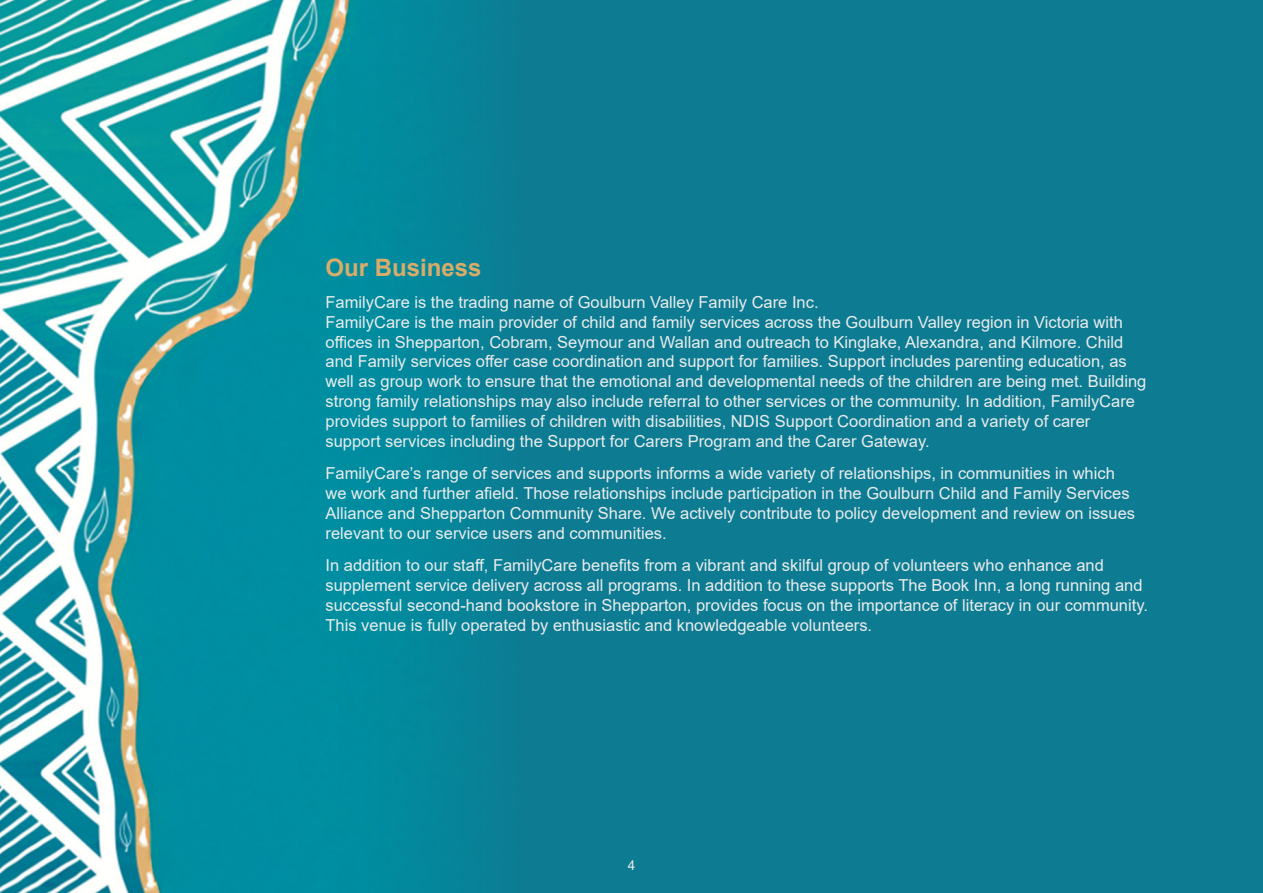
<style>
.page{position:relative;width:1263px;height:893px;background:#0d7c93}
.page>*{position:absolute;margin:0;border:0;box-sizing:border-box;transform-origin:0 0}
.t1{font:700 24px "Arial";color:#d9ac69}
.t2{font:16.5px/19.8px "Arial";color:#eaeceb}
.t3{font:13.5px "Arial";color:#eaeceb}
</style>
<div class="page">
<img style="left:0;top:0;width:449px;height:893px">
<p class="t1" style="left:326px;top:250px;width:158px">Our Business</p>
<p class="t2" style="left:326px;top:292px;width:822px">FamilyCare is the trading name of Goulburn Valley Family Care Inc.<br>FamilyCare is the main provider of child and family services across the Goulburn Valley region in Victoria with offices in Shepparton, Cobram, Seymour and Wallan and outreach to Kinglake, Alexandra, and Kilmore. Child and Family services offer case coordination and support for families. Support includes parenting education, as well as group work to ensure that the emotional and developmental needs of the children are being met. Building strong family relationships may also include referral to other services or the community. In addition, FamilyCare provides support to families of children with disabilities, NDIS Support Coordination and a variety of carer support services including the Support for Carers Program and the Carer Gateway.</p>
<p class="t2" style="left:326px;top:463px;width:811px">FamilyCare’s range of services and supports informs a wide variety of relationships, in communities in which we work and further afield. Those relationships include participation in the Goulburn Child and Family Services Alliance and Shepparton Community Share. We actively contribute to policy development and review on issues relevant to our service users and communities.</p>
<p class="t2" style="left:326px;top:555px;width:824px">In addition to our staff, FamilyCare benefits from a vibrant and skilful group of volunteers who enhance and supplement service delivery across all programs. In addition to these supports The Book Inn, a long running and successful second-hand bookstore in Shepparton, provides focus on the importance of literacy in our community.<br>This venue is fully operated by enthusiastic and knowledgeable volunteers.</p>
<p class="t3" style="left:628px;top:856px;width:9px">4</p>
</div>
